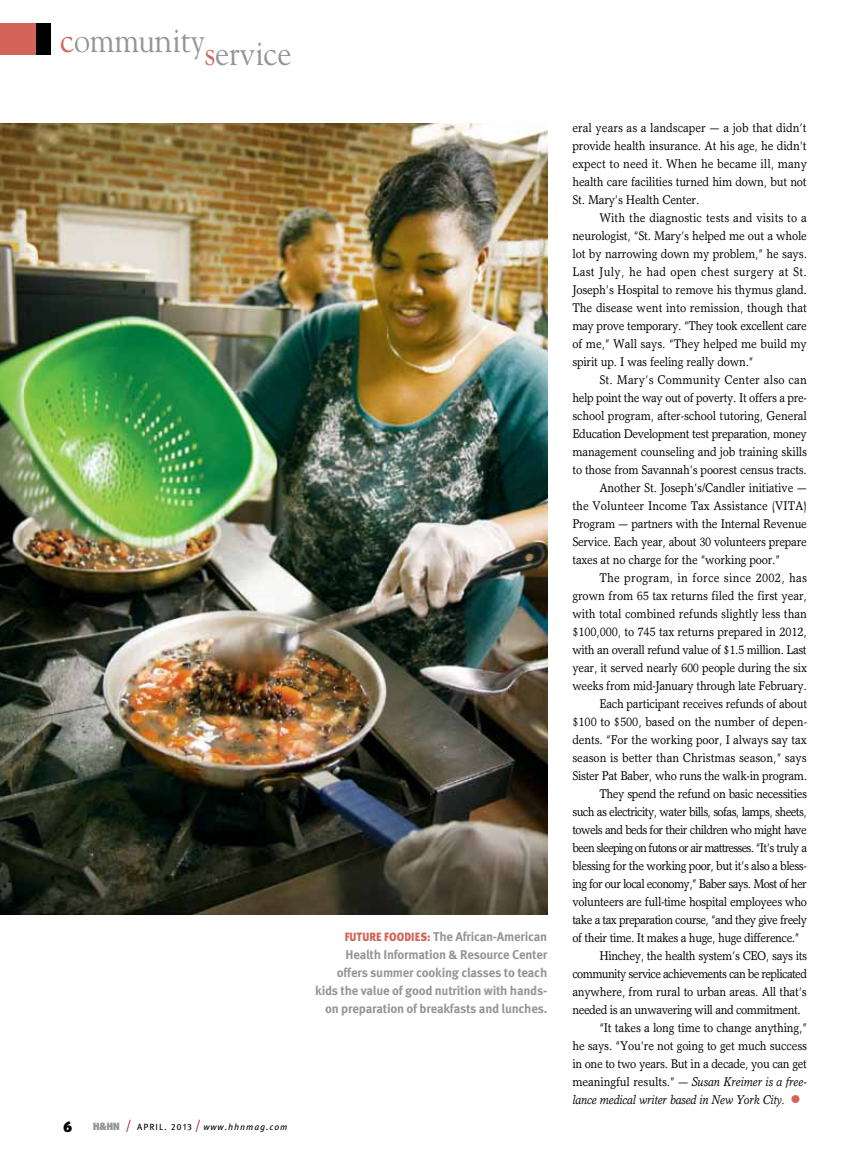
<style>
.page{position:relative;width:864px;height:1161px;background:#fff}
.page>*{position:absolute;margin:0;border:0;box-sizing:border-box;transform-origin:0 0}
.t1{font:35.55px "Goudy Std";letter-spacing:-.01em;color:#939598;scale:.9 1}
.t2{font:900 15px "Meta Head OT";color:#000}
.t3{font:12.75px/18px "Garth Graphic Std";letter-spacing:-.025em;color:#000;text-align:justify;scale:.9 1}
.t4{font:12.75px "Garth Graphic Std";letter-spacing:-.055em;color:#000;scale:.9 1}
.t5{font:700 12.75px/18px "Meta OT";letter-spacing:-.02em;color:#939598;text-align:right}
.t6{font:italic 12.75px "Garth Graphic Std";letter-spacing:-.02em;color:#000;scale:.9 1}
.t7{font:12.75px "Garth Graphic Std";letter-spacing:-.005em;color:#000;scale:.9 1}
.t8{font:12.75px "Garth Graphic Std";letter-spacing:-.07em;color:#000;scale:.9 1}
.t9{font:12.75px "Garth Graphic Std";letter-spacing:-.05em;color:#000;scale:.9 1}
.t10{font:12.75px "Garth Graphic Std";color:#000;scale:.9 1}
.t11{font:12.75px "Garth Graphic Std";letter-spacing:.005em;color:#000;scale:.9 1}
.t12{font:12.75px "Garth Graphic Std";letter-spacing:.01em;color:#000;scale:.9 1}
.t13{font:12.75px "Garth Graphic Std";letter-spacing:.02em;color:#000;scale:.9 1}
.t14{font:italic 9px "Meta OT";letter-spacing:.1em;color:#000}
.s1{color:#d46358}
.s2{font-family:"Meta Head OT";font-weight:900;font-style:normal;font-size:10.5px;color:#939598}
.s3{font-style:normal;font-size:13.5px;color:#aa273d}
.s4{font-style:normal}
.s5{font-weight:900;font-size:12px;color:#d46358}
.s6{font-family:"Meta OT";font-weight:700;font-style:normal;font-size:22.5px;color:#d46358}
</style>
<div class="page">
<div style="left:20px;top:23px;width:31px;height:31px;background:#000"></div>
<div style="left:0;top:23px;width:36px;height:31px;background:#d46358"></div>
<img style="left:0;top:124px;width:547px;height:791px">
<h1 class="t1" style="left:60px;top:17px;width:259px"><span class="s1">c</span>ommunity<span class="s1">s</span>ervice</h1>
<p class="t2" style="left:63px;top:1118px;width:10px">6</p>
<p class="t14" style="left:93px;top:1121px;width:196px"><span class="s2">H&amp;HN</span> <span class="s3">/</span> <span class="s4">APRIL. 2013</span> <span class="s3">/</span> www.hhnmag.com</p>
<p class="t5" style="left:315px;top:928px;width:234px"><span class="s5">FUTURE FOO DIES:</span> The African-American Health Information &amp; Resource Center offers summer cooking classes to teach kids the value of good nutrition with hands&shy;on preparation of breakfasts and lunches.</p>
<p class="t3" style="left:572px;top:119px;width:262px">eral years as a landscaper — a job that didn’t provide health insurance. At his age, he didn’t expect to need it. When he became ill, many health care facilities turned him down, but not St. Mary’s Health Center.</p>
<p class="t3" style="left:572px;top:209px;width:262px;text-indent:27px">With the diagnostic tests and visits to a neurologist, “St. Mary’s helped me out a whole lot by narrowing down my problem,” he says.<br>Last July, he had open chest surgery at St.<br>Joseph’s Hospital to remove his thymus gland.<br>The disease went into remission, though that may prove temporary. “They took excellent care of me,” Wall says. “They helped me build my spirit up. I was feeling really down.”</p>
<p class="t12" style="left:599px;top:372px;width:232px">St. Mary’s Community Center also can</p>
<p class="t3" style="left:572px;top:389px;width:262px">help point the way out of poverty. It offers a pre-</p>
<p class="t3" style="left:572px;top:407px;width:262px">school program, after-school tutoring, General</p>
<p class="t3" style="left:572px;top:425px;width:262px">Education Development test preparation, money</p>
<p class="t3" style="left:572px;top:443px;width:262px">management counseling and job training skills</p>
<p class="t3" style="left:572px;top:461px;width:262px">to those from Savannah’s poorest census tracts.</p>
<p class="t3" style="left:599px;top:479px;width:232px">Another St. Joseph’s/Candler initiative —</p>
<p class="t11" style="left:572px;top:498px;width:262px">the Volunteer Income Tax Assistance (VITA)</p>
<p class="t3" style="left:572px;top:515px;width:262px">Program — partners with the Internal Revenue</p>
<p class="t3" style="left:572px;top:533px;width:262px">Service. Each year, about 30 volunteers prepare</p>
<p class="t3" style="left:572px;top:551px;width:232px">taxes at no charge for the “working poor.”</p>
<p class="t13" style="left:599px;top:570px;width:232px">The program, in force since 2002, has</p>
<p class="t7" style="left:572px;top:588px;width:262px">grown from 65 tax returns filed the first year,</p>
<p class="t3" style="left:572px;top:605px;width:262px">with total combined refunds slightly less than</p>
<p class="t3" style="left:572px;top:623px;width:262px">$100,000, to 745 tax returns prepared in 2012,</p>
<p class="t3" style="left:572px;top:641px;width:262px">with an overall refund value of $1.5 million. Last</p>
<p class="t3" style="left:572px;top:659px;width:262px">year, it served nearly 600 people during the six</p>
<p class="t3" style="left:572px;top:677px;width:262px">weeks from mid-January through late February.</p>
<p class="t3" style="left:599px;top:695px;width:232px">Each participant receives refunds of about</p>
<p class="t7" style="left:572px;top:714px;width:262px">$100 to $500, based on the number of depen-</p>
<p class="t3" style="left:572px;top:731px;width:262px">dents. “For the working poor, I always say tax</p>
<p class="t10" style="left:572px;top:750px;width:262px">season is better than Christmas season,” says</p>
<p class="t3" style="left:572px;top:767px;width:262px">Sister Pat Baber, who runs the walk-in program.</p>
<p class="t3" style="left:599px;top:785px;width:232px">They spend the refund on basic necessities</p>
<p class="t4" style="left:572px;top:804px;width:262px">such as electricity, water bills, sofas, lamps, sheets,</p>
<p class="t4" style="left:572px;top:822px;width:262px">towels and beds for their children who might have</p>
<p class="t8" style="left:572px;top:840px;width:262px">been sleeping on futons or air mattresses. “It’s truly a</p>
<p class="t3" style="left:572px;top:857px;width:262px">blessing for the working poor, but it’s also a bless-</p>
<p class="t4" style="left:572px;top:876px;width:262px">ing for our local economy,” Baber says. Most of her</p>
<p class="t3" style="left:572px;top:893px;width:262px">volunteers are full-time hospital employees who</p>
<p class="t9" style="left:572px;top:912px;width:262px">take a tax preparation course, “and they give freely</p>
<p class="t3" style="left:572px;top:929px;width:254px">of their time. It makes a huge, huge difference.”</p>
<p class="t3" style="left:599px;top:947px;width:232px">Hinchey, the health system’s CEO, says its</p>
<p class="t4" style="left:572px;top:966px;width:262px">community service achievements can be replicated</p>
<p class="t3" style="left:572px;top:983px;width:262px">anywhere, from rural to urban areas. All that’s</p>
<p class="t3" style="left:572px;top:1001px;width:255px">needed is an unwavering will and commitment.</p>
<p class="t3" style="left:599px;top:1019px;width:232px">“It takes a long time to change anything,”</p>
<p class="t3" style="left:572px;top:1037px;width:262px">he says. “You’re not going to get much success</p>
<p class="t3" style="left:572px;top:1055px;width:262px">in one to two years. But in a decade, you can get</p>
<p class="t6" style="left:572px;top:1074px;width:262px"><span class="s4">meaningful results.”</span> — Susan Kreimer is a free-</p>
<p class="t6" style="left:572px;top:1092px;width:255px">lance medical writer based in New York City. <span class="s6">•</span></p>
</div>
